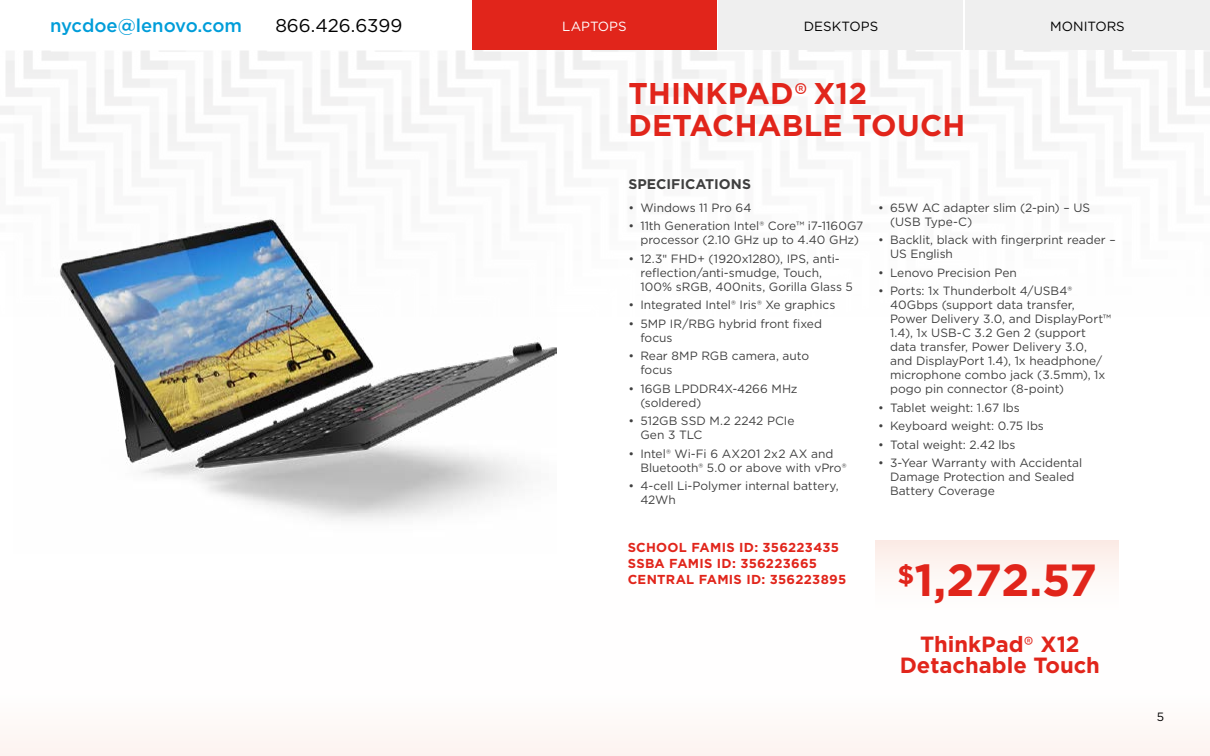
<style>
.page{position:relative;width:1210px;height:756px;background:#fff}
.page>*{position:absolute;margin:0;border:0;box-sizing:border-box;transform-origin:0 0}
.t1{font:700 45px "Gotham";color:#e1251b}
.t2{font:700 30px/32px "Gotham";letter-spacing:.01em;color:#e1251b}
.t3{font:700 22px/21px "Gotham";color:#e1251b;text-align:center}
.t4{font:500 18.5px "Gotham";letter-spacing:-.005em;color:#009dd9}
.t5{font:18.5px "Gotham";color:#000}
.t6{font:700 14px "Gotham";color:#000}
.t7{font:13.3px "Gotham";color:#000}
.t8{font:13.3px "Gotham";color:#fff}
.t9{font:700 13px/16px "Gotham";letter-spacing:.02em;color:#e1251b}
.t10{font:12px/14px "Gotham";letter-spacing:-.005em;color:#000}
.s1{font-family:"Klavika";font-weight:400}
.s2{font-family:"Calibri"}
</style>
<div class="page">
<img style="left:0;top:50px;width:1210px;height:305px">
<img style="left:13px;top:112px;width:543px;height:409px">
<div style="left:718px;top:0;width:245px;height:49px;background:#efefef"></div>
<div style="left:965px;top:0;width:245px;height:49px;background:#efefef"></div>
<div style="left:472px;top:0;width:245px;height:49px;background:#e1251b"></div>
<div style="left:876px;top:540px;width:242px;height:145px;background:linear-gradient(to bottom,#fcf2ee,#fff)"></div>
<h3 class="t4" style="left:50px;top:13px;width:194px">nycdoe@lenovo.com</h3>
<h3 class="t5" style="left:275px;top:13px;width:128px">866.426.6399</h3>
<p class="t7" style="left:803px;top:18px;width:76px">DESKTOPS</p>
<p class="t7" style="left:1050px;top:18px;width:76px">MONITORS</p>
<p class="t8" style="left:562px;top:18px;width:66px">LAPTOPS</p>
<h2 class="t2" style="left:628px;top:77px;width:338px">THINKPAD<span class="s1">®</span> X12<br>DETACHABLE TOUCH</h2>
<p class="t6" style="left:628px;top:175px;width:124px">SPECIFICATIONS</p>
<p class="t10" style="left:628px;top:200px;width:124px">• Windows 11 Pro 64</p>
<p class="t10" style="left:890px;top:200px;width:202px;text-indent:-12px">• 65W AC adapter slim (2-pin) – US (USB Type-C)</p>
<p class="t10" style="left:640px;top:219px;width:224px;text-indent:-12px">• 11th Generation Intel® Core™ i7-1160G7 processor (2.10 GHz up to 4.40 GHz)</p>
<p class="t10" style="left:890px;top:233px;width:227px;text-indent:-12px">• Backlit, black with fingerprint reader –<br>US English</p>
<p class="t10" style="left:628px;top:251px;width:213px;text-align:center">• 12.3<span class="s2">"</span> FHD+ (1920x1280), IPS, anti&shy;reflection/anti-smudge, Touch,</p>
<p class="t10" style="left:878px;top:265px;width:140px">• Lenovo Precision Pen</p>
<p class="t10" style="left:640px;top:279px;width:214px">100% sRGB, 400nits, Gorilla Glass 5</p>
<p class="t10" style="left:878px;top:284px;width:196px">• Ports: 1x Thunderbolt 4/USB4®</p>
<p class="t10" style="left:628px;top:298px;width:208px">• Integrated Intel® Iris® Xe graphics</p>
<p class="t10" style="left:890px;top:298px;width:223px">40Gbps (support data transfer,<br>Power Delivery 3.0, and DisplayPort™</p>
<p class="t10" style="left:628px;top:316px;width:195px">• 5MP IR/RBG hybrid front fixed</p>
<p class="t10" style="left:890px;top:326px;width:197px">1.4), 1x USB-C 3.2 Gen 2 (support</p>
<p class="t10" style="left:640px;top:330px;width:34px">focus</p>
<p class="t10" style="left:890px;top:340px;width:198px">data transfer, Power Delivery 3.0,</p>
<p class="t10" style="left:628px;top:349px;width:182px">• Rear 8MP RGB camera, auto</p>
<p class="t10" style="left:890px;top:354px;width:214px">and DisplayPort 1.4), 1x headphone/</p>
<p class="t10" style="left:640px;top:363px;width:34px">focus</p>
<p class="t10" style="left:890px;top:368px;width:217px">microphone combo jack (3.5mm), 1x</p>
<p class="t10" style="left:628px;top:381px;width:171px">• 16GB LPDDR4X-4266 MHz</p>
<p class="t10" style="left:890px;top:382px;width:176px">pogo pin connector (8-point)</p>
<p class="t10" style="left:640px;top:395px;width:63px">(soldered)</p>
<p class="t10" style="left:878px;top:400px;width:143px">• Tablet weight: 1.67 lbs</p>
<p class="t10" style="left:628px;top:414px;width:168px">• 512GB SSD M.2 2242 PCIe</p>
<p class="t10" style="left:878px;top:419px;width:167px">• Keyboard weight: 0.75 lbs</p>
<p class="t10" style="left:640px;top:428px;width:64px">Gen 3 TLC</p>
<p class="t10" style="left:878px;top:437px;width:139px">• Total weight: 2.42 lbs</p>
<p class="t10" style="left:628px;top:446px;width:207px">• Intel® Wi-Fi 6 AX201 2x2 AX and</p>
<p class="t10" style="left:878px;top:456px;width:206px">• 3-Year Warranty with Accidental</p>
<p class="t10" style="left:640px;top:460px;width:208px">Bluetooth® 5.0 or above with vPro®</p>
<p class="t10" style="left:890px;top:470px;width:186px">Damage Protection and Sealed</p>
<p class="t10" style="left:628px;top:479px;width:212px">• 4-cell Li-Polymer internal battery,</p>
<p class="t10" style="left:890px;top:484px;width:106px">Battery Coverage</p>
<p class="t10" style="left:640px;top:493px;width:37px">42Wh</p>
<p class="t9" style="left:628px;top:539px;width:220px">SCHOOL FAMIS ID: 356223435<br>SSBA FAMIS ID: 356223665<br>CENTRAL FAMIS ID: 356223895</p>
<h1 class="t1" style="left:897px;top:550px;width:201px"><sup>$</sup>1,272.57</h1>
<h3 class="t3" style="left:899px;top:633px;width:202px">ThinkPad<span class="s1">®</span> X12<br>Detachable Touch</h3>
<p class="t10" style="left:1156px;top:709px;width:9px">5</p>
</div>
